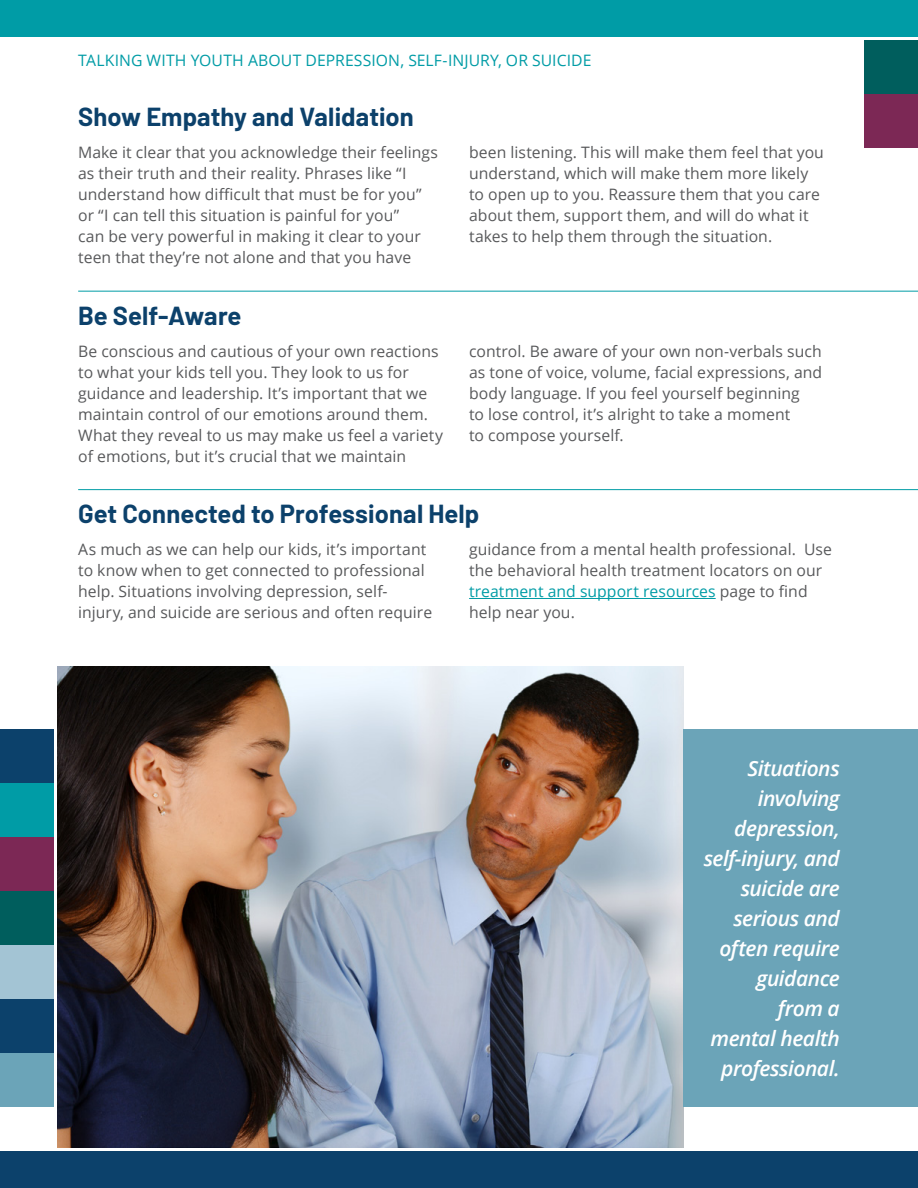
<style>
.page{position:relative;width:918px;height:1188px;background:#fff}
.page>*{position:absolute;margin:0;border:0;box-sizing:border-box;transform-origin:0 0}
.t1{font:700 25.5px "Barlow";color:#0c416b}
.t2{font:italic 600 21px/30px "Open Sans";letter-spacing:-.025em;color:#fff;text-align:right}
.t3{font:15.75px/21px "Open Sans";letter-spacing:.005em;color:#58595b}
.t4{font:15.75px "Open Sans";letter-spacing:.005em;color:#009ca6}
.s1{color:#009ca6}
</style>
<div class="page">
<div style="left:0;top:1152px;width:918px;height:36px;background:#0c416b"></div>
<div style="left:0;top:0;width:918px;height:36px;background:#009ca6"></div>
<img style="left:58px;top:666px;width:625px;height:481px">
<hr style="left:78px;top:291px;width:840px;height:1px;background:#009ca6">
<hr style="left:78px;top:489px;width:840px;height:1px;background:#009ca6">
<div style="left:0;top:999px;width:54px;height:54px;background:#0c416b"></div>
<div style="left:0;top:783px;width:54px;height:54px;background:#009ca6"></div>
<div style="left:0;top:891px;width:54px;height:54px;background:#005e5d"></div>
<div style="left:0;top:837px;width:54px;height:54px;background:#7c2855"></div>
<div style="left:0;top:1053px;width:54px;height:54px;background:#6ba4b8"></div>
<div style="left:0;top:945px;width:54px;height:54px;background:#a3c4d4"></div>
<div style="left:0;top:729px;width:54px;height:54px;background:#0c416b"></div>
<div style="left:683px;top:729px;width:235px;height:378px;background:#6ba4b8"></div>
<div style="left:864px;top:94px;width:54px;height:54px;background:#7c2855"></div>
<div style="left:864px;top:40px;width:54px;height:54px;background:#005e5d"></div>
<hr style="left:469px;top:598px;width:247px;height:1px;background:#009ca6">
<p class="t4" style="left:78px;top:50px;width:515px">TALKING WITH YOUTH ABOUT DEPRESSION, SELF-INJURY, OR SUICIDE</p>
<h1 class="t1" style="left:78px;top:98px;width:337px">Show Empathy and Validation</h1>
<p class="t3" style="left:78px;top:142px;width:361px">Make it clear that you acknowledge their feelings as their truth and their reality. Phrases like “I understand how difficult that must be for you” or “I can tell this situation is painful for you”<br>can be very powerful in making it clear to your teen that they’re not alone and that you have</p>
<p class="t3" style="left:469px;top:142px;width:356px">been listening. This will make them feel that you understand, which will make them more likely to open up to you. Reassure them that you care about them, support them, and will do what it takes to help them through the situation.</p>
<h1 class="t1" style="left:78px;top:296px;width:165px">Be Self-Aware</h1>
<p class="t3" style="left:78px;top:340px;width:366px">Be conscious and cautious of your own reactions to what your kids tell you. They look to us for guidance and leadership. It’s important that we maintain control of our emotions around them.<br>What they reveal to us may make us feel a variety of emotions, but it’s crucial that we maintain</p>
<p class="t3" style="left:469px;top:340px;width:355px">control. Be aware of your own non-verbals such as tone of voice, volume, facial expressions, and body language. If you feel yourself beginning<br>to lose control, it’s alright to take a moment<br>to compose yourself.</p>
<h1 class="t1" style="left:78px;top:495px;width:403px">Get Connected to Professional Help</h1>
<p class="t3" style="left:78px;top:539px;width:355px">As much as we can help our kids, it’s important to know when to get connected to professional help. Situations involving depression, self&shy;injury, and suicide are serious and often require</p>
<p class="t3" style="left:469px;top:539px;width:364px">guidance from a mental health professional. Use the behavioral health treatment locators on our <span class="s1">treatment and support resources</span> page to find help near you.</p>
<h2 class="t2" style="left:704px;top:753px;width:138px">Situations involving depression, self-injury, and suicide are serious and often require guidance<br>from a<br>mental health professional.</h2>
</div>
